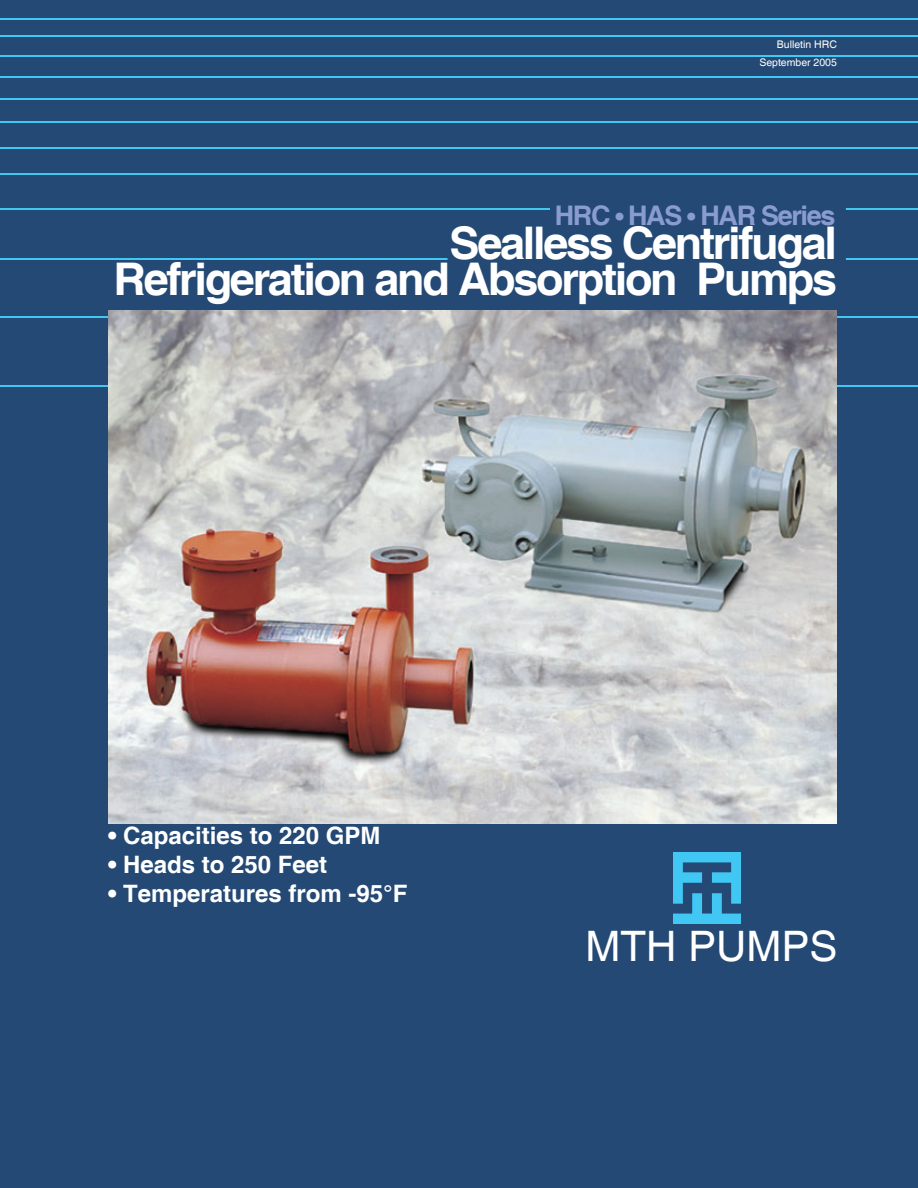
<style>
.page{position:relative;width:918px;height:1188px;background:#234974}
.page>*{position:absolute;margin:0;border:0;box-sizing:border-box;transform-origin:0 0}
.t1{font:700 45px/36px "Helvetica";letter-spacing:-.05em;color:#fff;text-align:right}
.t2{font:42px "Helvetica";color:#fff}
.t3{font:700 27px "Helvetica";letter-spacing:-.05em;color:#8a9ccf}
.t4{font:700 24px "Helvetica";color:#fff}
.t5{font:10.5px/18px "Helvetica";color:#fff;text-align:right}
.s1{font-size:24px}
</style>
<div class="page">
<img style="left:674px;top:853px;width:66px;height:71px">
<hr style="left:0;top:18px;width:918px;height:2px;background:#40c7f4">
<hr style="left:0;top:259px;width:918px;height:1px;background:#40c7f4">
<hr style="left:0;top:316px;width:918px;height:2px;background:#40c7f4">
<hr style="left:0;top:35px;width:918px;height:2px;background:#40c7f4">
<hr style="left:0;top:56px;width:918px;height:1px;background:#40c7f4">
<hr style="left:0;top:77px;width:918px;height:1px;background:#40c7f4">
<hr style="left:0;top:98px;width:918px;height:2px;background:#40c7f4">
<hr style="left:0;top:121px;width:918px;height:1px;background:#40c7f4">
<hr style="left:0;top:147px;width:918px;height:1px;background:#40c7f4">
<hr style="left:0;top:173px;width:918px;height:1px;background:#40c7f4">
<hr style="left:0;top:208px;width:918px;height:2px;background:#40c7f4">
<hr style="left:0;top:385px;width:918px;height:2px;background:#40c7f4">
<div style="left:550px;top:186px;width:296px;height:46px;background:#234974"></div>
<div style="left:448px;top:250px;width:398px;height:20px;background:#234974"></div>
<img style="left:108px;top:310px;width:729px;height:513px">
<p class="t5" style="left:759px;top:36px;width:79px">Bulletin HRC<br>September 2005</p>
<p class="t3" style="left:555px;top:199px;width:282px">HRC <span class="s1">•</span> HAS <span class="s1">•</span> HAR Series</p>
<h1 class="t1" style="left:113px;top:228px;width:725px">Sealless Centrifugal<br>Refrigeration and Absorption Pumps</h1>
<p class="t4" style="left:108px;top:821px;width:274px">• Capacities to 220 GPM</p>
<p class="t4" style="left:108px;top:850px;width:221px">• Heads to 250 Feet</p>
<p class="t4" style="left:108px;top:878px;width:301px">• Temperatures from -95°F</p>
<h2 class="t2" style="left:585px;top:922px;width:253px">MTH PUMPS</h2>
</div>
